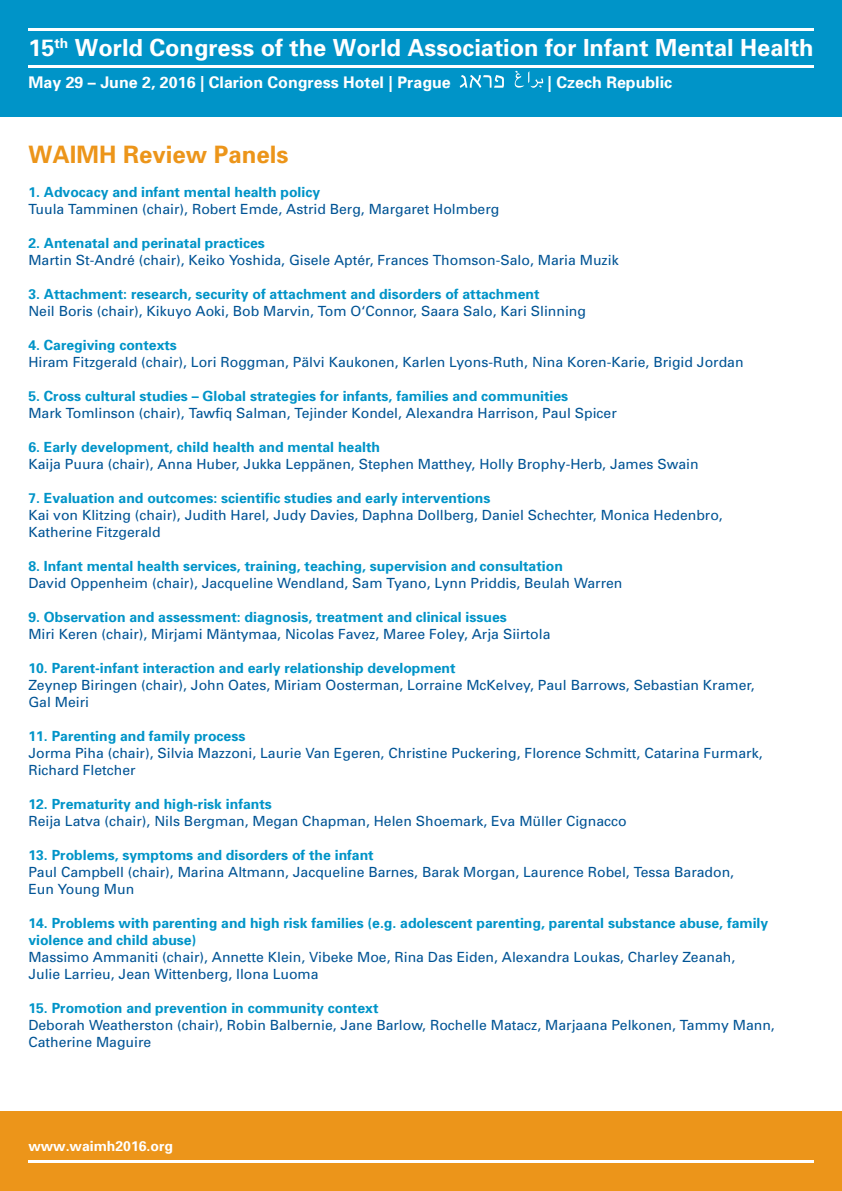
<style>
.page{position:relative;width:842px;height:1191px;background:#fff}
.page>*{position:absolute;margin:0;border:0;box-sizing:border-box;transform-origin:0 0}
.t1{font:700 24px "Univers CE";color:#ec951a}
.t2{font:700 23.6px "Univers CE";color:#fff}
.t3{font:700 16px "Univers CE";color:#fff}
.t4{font:14px/17px "Univers CE";color:#005495}
.t5{font:700 14px/17px "Univers CE";color:#0094c8}
.t6{font:700 14px "Univers CE";color:#fff}
</style>
<div class="page">
<div style="left:0;top:0;width:842px;height:116px;background:#0094c8"></div>
<div style="left:0;top:1111px;width:842px;height:80px;background:#ec951a"></div>
<hr style="left:28px;top:28px;width:786px;height:3px;background:#fff">
<svg style="left:460px;top:75px;width:44px;height:13px"></svg>
<svg style="left:515px;top:71px;width:28px;height:17px"></svg>
<hr style="left:28px;top:1159px;width:786px;height:3px;background:#fff">
<hr style="left:28px;top:65px;width:786px;height:3px;background:#fff">
<h2 class="t2" style="left:28px;top:39px;width:787px">15<sup>th</sup> World Congress of the World Association for Infant Mental Health</h2>
<p class="t3" style="left:28px;top:76px;width:424px">May 29 – June 2, 2016 | Clarion Congress Hotel | Prague</p>
<p class="t3" style="left:548px;top:76px;width:126px">| Czech Republic</p>
<h1 class="t1" style="left:28px;top:145px;width:262px">WAIMH Review Panels</h1>
<p class="t5" style="left:28px;top:184px;width:293px">1. Advocacy and infant mental health policy</p>
<p class="t4" style="left:28px;top:201px;width:472px">Tuula Tamminen (chair), Robert Emde, Astrid Berg, Margaret Holmberg</p>
<p class="t5" style="left:28px;top:235px;width:238px">2. Antenatal and perinatal practices</p>
<p class="t4" style="left:28px;top:252px;width:592px">Martin St-André (chair), Keiko Yoshida, Gisele Aptér, Frances Thomson-Salo, Maria Muzik</p>
<p class="t5" style="left:28px;top:286px;width:513px">3. Attachment: research, security of attachment and disorders of attachment</p>
<p class="t4" style="left:28px;top:303px;width:559px">Neil Boris (chair), Kikuyo Aoki, Bob Marvin, Tom O‘Connor, Saara Salo, Kari Slinning</p>
<p class="t5" style="left:28px;top:337px;width:150px">4. Caregiving contexts</p>
<p class="t4" style="left:28px;top:354px;width:717px">Hiram Fitzgerald (chair), Lori Roggman, Pälvi Kaukonen, Karlen Lyons-Ruth, Nina Koren-Karie, Brigid Jordan</p>
<p class="t5" style="left:28px;top:388px;width:541px">5. Cross cultural studies – Global strategies for infants, families and communities</p>
<p class="t4" style="left:28px;top:405px;width:590px">Mark Tomlinson (chair), Tawfiq Salman, Tejinder Kondel, Alexandra Harrison, Paul Spicer</p>
<p class="t5" style="left:28px;top:439px;width:353px">6. Early development, child health and mental health</p>
<p class="t4" style="left:28px;top:456px;width:672px">Kaija Puura (chair), Anna Huber, Jukka Leppänen, Stephen Matthey, Holly Brophy-Herb, James Swain</p>
<p class="t5" style="left:28px;top:490px;width:464px">7. Evaluation and outcomes: scientific studies and early interventions</p>
<p class="t4" style="left:28px;top:507px;width:696px">Kai von Klitzing (chair), Judith Harel, Judy Davies, Daphna Dollberg, Daniel Schechter, Monica Hedenbro,<br>Katherine Fitzgerald</p>
<p class="t5" style="left:28px;top:558px;width:536px">8. Infant mental health services, training, teaching, supervision and consultation</p>
<p class="t4" style="left:28px;top:575px;width:596px">David Oppenheim (chair), Jacqueline Wendland, Sam Tyano, Lynn Priddis, Beulah Warren</p>
<p class="t5" style="left:28px;top:609px;width:480px">9. Observation and assessment: diagnosis, treatment and clinical issues</p>
<p class="t4" style="left:28px;top:626px;width:524px">Miri Keren (chair), Mirjami Mäntymaa, Nicolas Favez, Maree Foley, Arja Siirtola</p>
<p class="t5" style="left:28px;top:660px;width:429px">10. Parent-infant interaction and early relationship development</p>
<p class="t4" style="left:28px;top:677px;width:728px">Zeynep Biringen (chair), John Oates, Miriam Oosterman, Lorraine McKelvey, Paul Barrows, Sebastian Kramer,<br>Gal Meiri</p>
<p class="t5" style="left:28px;top:728px;width:219px">11. Parenting and family process</p>
<p class="t4" style="left:28px;top:745px;width:736px">Jorma Piha (chair), Silvia Mazzoni, Laurie Van Egeren, Christine Puckering, Florence Schmitt, Catarina Furmark,<br>Richard Fletcher</p>
<p class="t5" style="left:28px;top:796px;width:245px">12. Prematurity and high-risk infants</p>
<p class="t4" style="left:28px;top:813px;width:600px">Reija Latva (chair), Nils Bergman, Megan Chapman, Helen Shoemark, Eva Müller Cignacco</p>
<p class="t5" style="left:28px;top:847px;width:347px">13. Problems, symptoms and disorders of the infant</p>
<p class="t4" style="left:28px;top:864px;width:707px">Paul Campbell (chair), Marina Altmann, Jacqueline Barnes, Barak Morgan, Laurence Robel, Tessa Baradon,<br>Eun Young Mun</p>
<p class="t5" style="left:28px;top:915px;width:741px">14. Problems with parenting and high risk families (e.g. adolescent parenting, parental substance abuse, family violence and child abuse)</p>
<p class="t4" style="left:28px;top:949px;width:708px">Massimo Ammaniti (chair), Annette Klein, Vibeke Moe, Rina Das Eiden, Alexandra Loukas, Charley Zeanah,<br>Julie Larrieu, Jean Wittenberg, Ilona Luoma</p>
<p class="t5" style="left:28px;top:1000px;width:352px">15. Promotion and prevention in community context</p>
<p class="t4" style="left:28px;top:1017px;width:748px">Deborah Weatherston (chair), Robin Balbernie, Jane Barlow, Rochelle Matacz, Marjaana Pelkonen, Tammy Mann,<br>Catherine Maguire</p>
<p class="t6" style="left:28px;top:1141px;width:146px">www.waimh2016.org</p>
</div>
